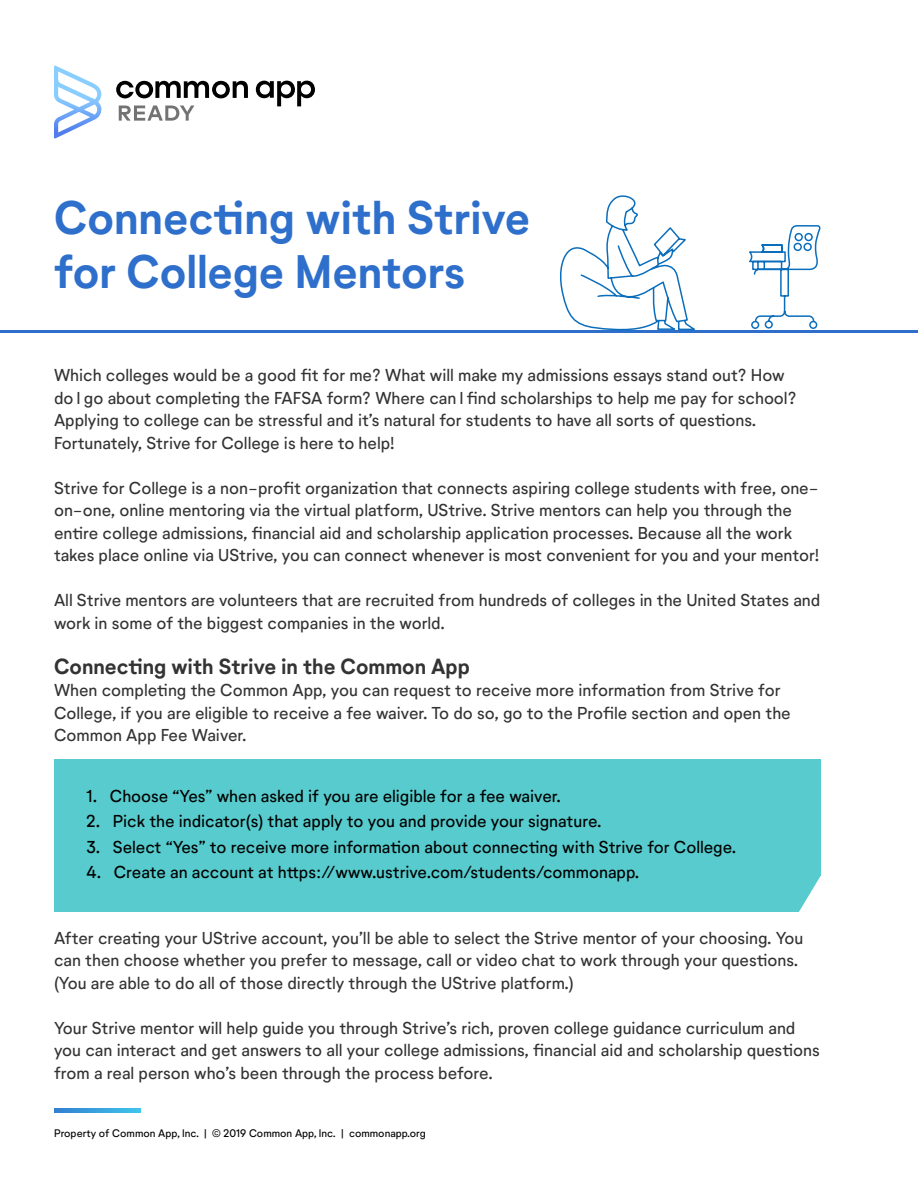
<style>
.page{position:relative;width:918px;height:1188px;background:#fff}
.page>*{position:absolute;margin:0;border:0;box-sizing:border-box;transform-origin:0 0}
.t1{font:700 45px/54px "Neutrif Studio";color:#2e6fcb}
.t2{font:700 21px "Neutrif Studio";color:#333}
.t3{font:16.5px/22.5px "Neutrif Studio";color:#333}
.t4{font:16.5px "Neutrif Studio";letter-spacing:-.005em;color:#000}
.t5{font:10.5px "Neutrif Studio";color:#000}
</style>
<div class="page">
<svg style="left:119px;top:106px;width:75px;height:15px"></svg>
<svg style="left:54px;top:66px;width:48px;height:73px"></svg>
<svg style="left:256px;top:81px;width:59px;height:25px"></svg>
<svg style="left:116px;top:81px;width:132px;height:17px"></svg>
<svg style="left:54px;top:1108px;width:87px;height:5px"></svg>
<hr style="left:0;top:330px;width:918px;height:3px;background:#2e6fcb">
<div style="left:54px;top:759px;width:766px;height:153px;background:#57cbcd"></div>
<svg style="left:799px;top:876px;width:22px;height:36px"></svg>
<svg style="left:560px;top:195px;width:261px;height:136px"></svg>
<h1 class="t1" style="left:54px;top:192px;width:478px">Connecting with Strive for College Mentors</h1>
<p class="t3" style="left:54px;top:364px;width:744px">Which colleges would be a good fit for me? What will make my admissions essays stand out? How do I go about completing the FAFSA form? Where can I find scholarships to help me pay for school?<br>Applying to college can be stressful and it’s natural for students to have all sorts of questions.<br>Fortunately, Strive for College is here to help!</p>
<p class="t3" style="left:54px;top:477px;width:767px">Strive for College is a non-profit organization that connects aspiring college students with free, one&shy;on-one, online mentoring via the virtual platform, UStrive. Strive mentors can help you through the entire college admissions, financial aid and scholarship application processes. Because all the work takes place online via UStrive, you can connect whenever is most convenient for you and your mentor!</p>
<p class="t3" style="left:54px;top:589px;width:768px">All Strive mentors are volunteers that are recruited from hundreds of colleges in the United States and work in some of the biggest companies in the world.</p>
<p class="t2" style="left:54px;top:653px;width:418px">Connecting with Strive in the Common App</p>
<p class="t3" style="left:54px;top:679px;width:738px">When completing the Common App, you can request to receive more information from Strive for<br>College, if you are eligible to receive a fee waiver. To do so, go to the Profile section and open the<br>Common App Fee Waiver.</p>
<p class="t4" style="left:86px;top:786px;width:476px">1. Choose “Yes” when asked if you are eligible for a fee waiver.</p>
<p class="t4" style="left:86px;top:812px;width:517px">2. Pick the indicator(s) that apply to you and provide your signature.</p>
<p class="t4" style="left:86px;top:837px;width:651px">3. Select “Yes” to receive more information about connecting with Strive for College.</p>
<p class="t4" style="left:86px;top:863px;width:554px">4. Create an account at https://www.ustrive.com/students/commonapp.</p>
<p class="t3" style="left:54px;top:927px;width:751px">After creating your UStrive account, you’ll be able to select the Strive mentor of your choosing. You can then choose whether you prefer to message, call or video chat to work through your questions. (You are able to do all of those directly through the UStrive platform.)</p>
<p class="t3" style="left:54px;top:1017px;width:767px">Your Strive mentor will help guide you through Strive’s rich, proven college guidance curriculum and you can interact and get answers to all your college admissions, financial aid and scholarship questions from a real person who’s been through the process before.</p>
<p class="t5" style="left:54px;top:1127px;width:373px">Property of Common App, Inc. | © 2019 Common App, Inc. | commonapp.org</p>
</div>
